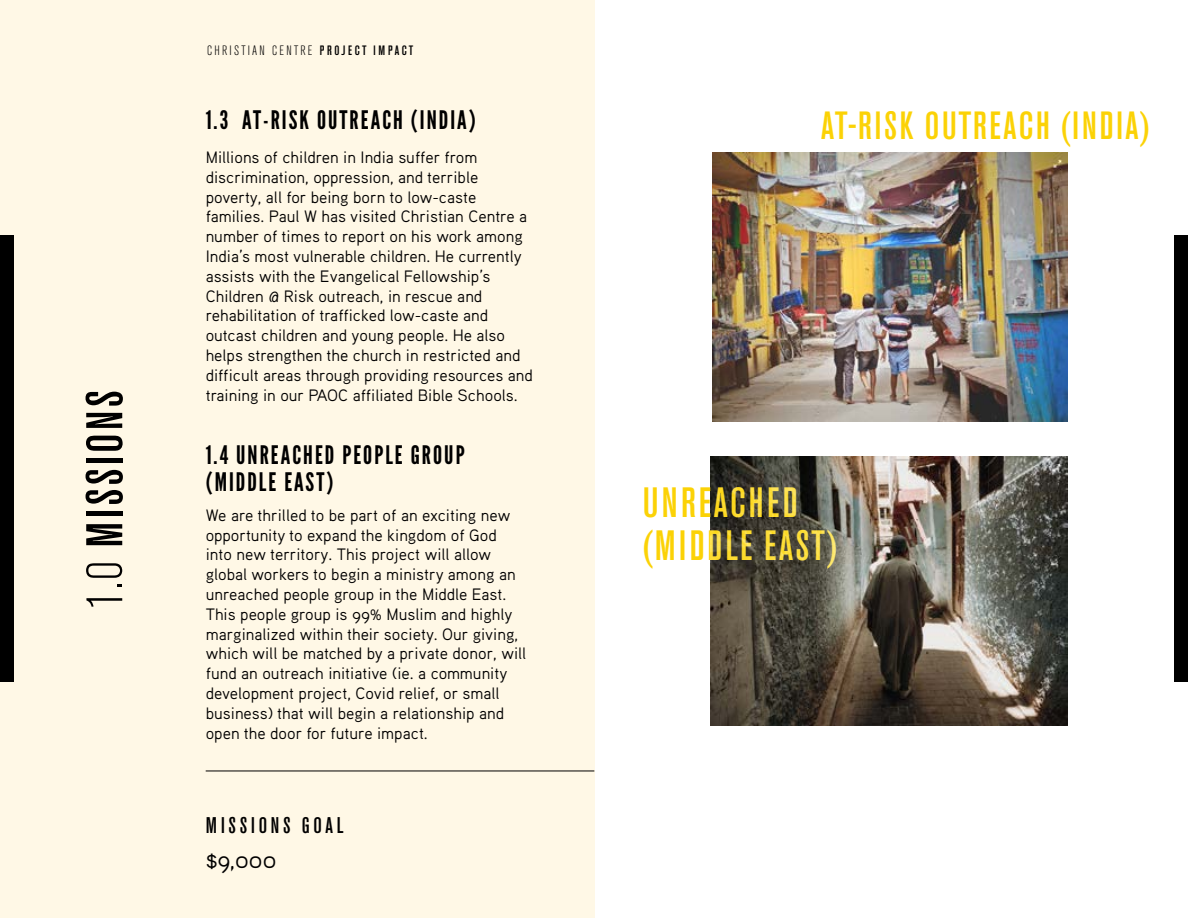
<style>
.page{position:relative;width:1188px;height:918px;background:#fff}
.page>*{position:absolute;margin:0;border:0;box-sizing:border-box;transform-origin:0 0}
.t1{font:500 condensed 51px "Akzidenz Grotesk BE";letter-spacing:.07em;color:#000}
.t2{font:500 condensed 42px/43.8px "Akzidenz Grotesk BE";letter-spacing:.07em;color:#fbd206}
.t3{font:500 condensed 39px "Akzidenz Grotesk BE";letter-spacing:.07em;color:#fbd206}
.t4{font:25.5px/27px "League Gothic";letter-spacing:.08em;color:#000}
.t5{font:24px "Aaux Pro Regular OSF";color:#000}
.t6{font:500 condensed 22.5px "Akzidenz Grotesk BE";letter-spacing:.17em;color:#000}
.t7{font:16.5px/19.8px "Aaux Pro Regular OSF";color:#000}
.t8{font:300 condensed 13.5px "Akzidenz Grotesk BE";letter-spacing:.17em;color:#000}
.s1{font-weight:300}
.s2{font-weight:500}
</style>
<div class="page">
<div style="left:0;top:0;width:594px;height:918px;background:#fff8e6"></div>
<div style="left:1174px;top:236px;width:14px;height:446px;background:#000"></div>
<div style="left:0;top:236px;width:14px;height:446px;background:#000"></div>
<img style="left:710px;top:456px;width:357px;height:270px">
<img style="left:713px;top:152px;width:354px;height:270px">
<hr style="left:206px;top:771px;width:388px;height:1px;background:#000">
<h1 class="t1" style="left:77px;top:609px;width:220px;rotate:-90deg"><span class="s1">1.0</span> MISSIONS</h1>
<p class="t8" style="left:207px;top:43px;width:208px">CHRISTIAN CENTRE <span class="s2">PROJECT IMPACT</span></p>
<h3 class="t4" style="left:206px;top:107px;width:272px">1.3 AT-RISK OUTREACH (INDIA)</h3>
<p class="t7" style="left:206px;top:147px;width:329px">Millions of children in India suffer from discrimination, oppression, and terrible poverty, all for being born to low-caste families. Paul W has visited Christian Centre a number of times to report on his work among India’s most vulnerable children. He currently assists with the Evangelical Fellowship’s Children @ Risk outreach, in rescue and rehabilitation of trafficked low-caste and outcast children and young people. He also helps strengthen the church in restricted and difficult areas through providing resources and training in our PAOC affiliated Bible Schools.</p>
<h3 class="t4" style="left:206px;top:442px;width:260px">1.4 UNREACHED PEOPLE GROUP (MIDDLE EAST)</h3>
<p class="t7" style="left:206px;top:505px;width:322px">We are thrilled to be part of an exciting new opportunity to expand the kingdom of God into new territory. This project will allow global workers to begin a ministry among an unreached people group in the Middle East.<br>This people group is 99% Muslim and highly marginalized within their society. Our giving, which will be matched by a private donor, will fund an outreach initiative (ie. a community development project, Covid relief, or small business) that will begin a relationship and open the door for future impact.</p>
<h3 class="t6" style="left:206px;top:813px;width:139px">MISSIONS GOAL</h3>
<h3 class="t5" style="left:206px;top:844px;width:73px">$9,000</h3>
<h3 class="t3" style="left:821px;top:104px;width:330px">AT-RISK OUTREACH (INDIA)</h3>
<h2 class="t2" style="left:643px;top:481px;width:196px">UNREACHED (MIDDLE EAST)</h2>
</div>
